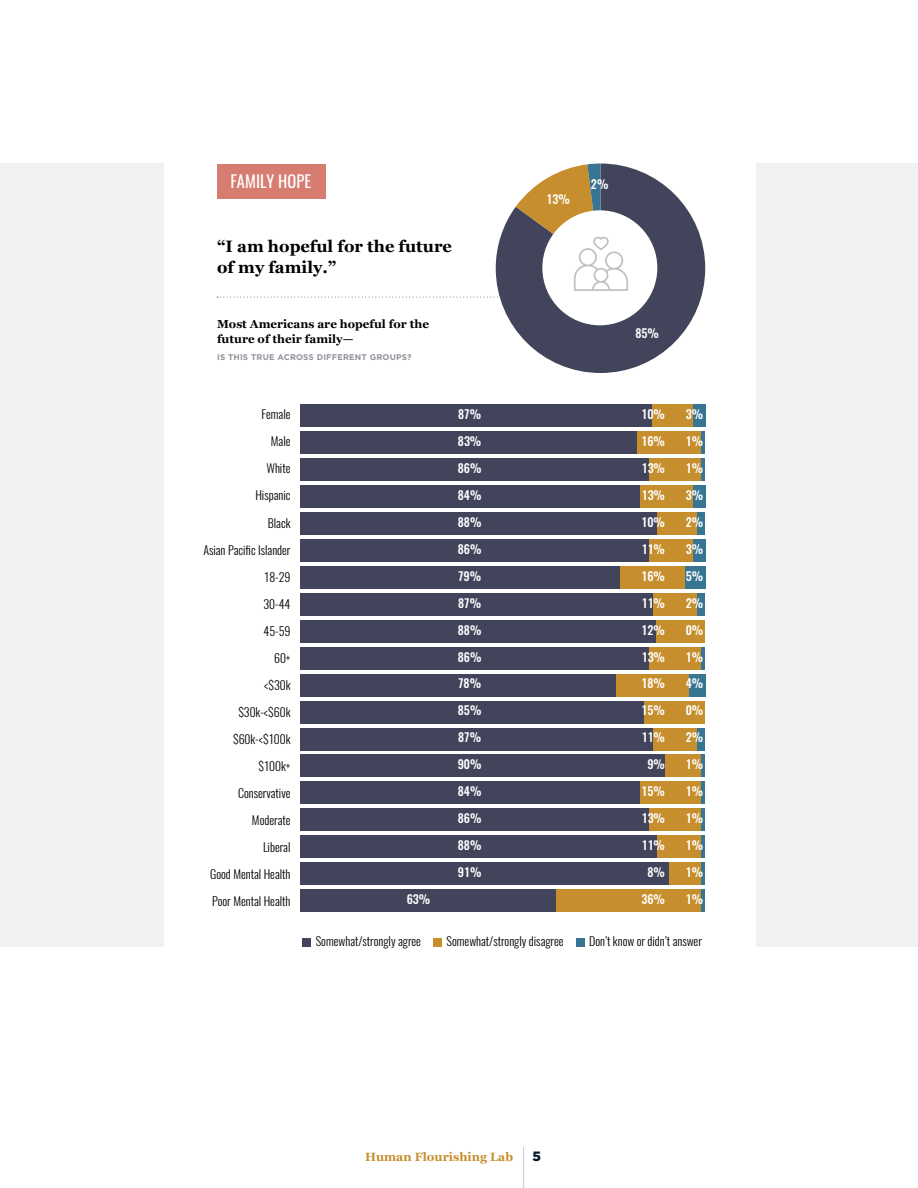
<style>
.page{position:relative;width:918px;height:1188px;background:#fff}
.page>*{position:absolute;margin:0;border:0;box-sizing:border-box;transform-origin:0 0}
.t1{font:700 16.5px/21px "Georgia";color:#000}
.t2{font:16.5px "Oswald";letter-spacing:.005em;color:#fff}
.t3{font:900 13.5px "Gotham";color:#05192d}
.t4{font:300 12px "Oswald";color:#000}
.t5{font:500 12px "Oswald";color:#fff}
.t6{font:700 12px "Georgia";color:#c68e2d}
.t7{font:700 11.7px/15px "Georgia";color:#000}
.t8{font:700 8.25px "Gotham";letter-spacing:.02em;color:#92949c}
</style>
<div class="page">
<hr style="left:523px;top:1147px;width:1px;height:41px;background:#cacace">
<svg style="left:217px;top:297px;width:278px;height:1px"></svg>
<svg style="left:496px;top:167px;width:209px;height:206px;fill:#42445b"></svg>
<div style="left:0;top:164px;width:163px;height:783px;background:#f3f2f3"></div>
<div style="left:756px;top:164px;width:162px;height:783px;background:#f3f2f3"></div>
<div style="left:217px;top:164px;width:108px;height:34px;background:#d67c71"></div>
<div style="left:542px;top:210px;width:115px;height:115px;background:#fff;border-radius:50%"></div>
<div style="left:300px;top:701px;width:344px;height:22px;background:#42445b"></div>
<div style="left:644px;top:701px;width:61px;height:22px;background:#c68e2d"></div>
<div style="left:300px;top:620px;width:357px;height:22px;background:#42445b"></div>
<div style="left:657px;top:620px;width:48px;height:22px;background:#c68e2d"></div>
<div style="left:300px;top:890px;width:256px;height:22px;background:#42445b"></div>
<div style="left:556px;top:890px;width:145px;height:22px;background:#c68e2d"></div>
<hr style="left:701px;top:890px;width:4px;height:22px;background:#387592">
<div style="left:300px;top:863px;width:369px;height:22px;background:#42445b"></div>
<div style="left:669px;top:863px;width:32px;height:22px;background:#c68e2d"></div>
<hr style="left:701px;top:863px;width:4px;height:22px;background:#387592">
<div style="left:300px;top:836px;width:357px;height:22px;background:#42445b"></div>
<div style="left:657px;top:836px;width:44px;height:22px;background:#c68e2d"></div>
<hr style="left:701px;top:836px;width:4px;height:22px;background:#387592">
<div style="left:300px;top:809px;width:349px;height:22px;background:#42445b"></div>
<div style="left:649px;top:809px;width:52px;height:22px;background:#c68e2d"></div>
<hr style="left:701px;top:809px;width:4px;height:22px;background:#387592">
<div style="left:300px;top:782px;width:341px;height:22px;background:#42445b"></div>
<div style="left:641px;top:782px;width:60px;height:22px;background:#c68e2d"></div>
<hr style="left:701px;top:782px;width:4px;height:22px;background:#387592">
<div style="left:300px;top:755px;width:365px;height:22px;background:#42445b"></div>
<div style="left:665px;top:755px;width:36px;height:22px;background:#c68e2d"></div>
<hr style="left:701px;top:755px;width:4px;height:22px;background:#387592">
<div style="left:300px;top:728px;width:353px;height:22px;background:#42445b"></div>
<div style="left:653px;top:728px;width:44px;height:22px;background:#c68e2d"></div>
<div style="left:697px;top:728px;width:8px;height:22px;background:#387592"></div>
<div style="left:300px;top:674px;width:316px;height:22px;background:#42445b"></div>
<div style="left:616px;top:674px;width:73px;height:22px;background:#c68e2d"></div>
<div style="left:689px;top:674px;width:16px;height:22px;background:#387592"></div>
<div style="left:300px;top:647px;width:349px;height:22px;background:#42445b"></div>
<div style="left:649px;top:647px;width:52px;height:22px;background:#c68e2d"></div>
<hr style="left:701px;top:647px;width:4px;height:22px;background:#387592">
<div style="left:300px;top:593px;width:353px;height:22px;background:#42445b"></div>
<div style="left:653px;top:593px;width:44px;height:22px;background:#c68e2d"></div>
<div style="left:697px;top:593px;width:8px;height:22px;background:#387592"></div>
<div style="left:300px;top:566px;width:320px;height:22px;background:#42445b"></div>
<div style="left:620px;top:566px;width:65px;height:22px;background:#c68e2d"></div>
<div style="left:685px;top:566px;width:20px;height:22px;background:#387592"></div>
<div style="left:300px;top:539px;width:349px;height:22px;background:#42445b"></div>
<div style="left:649px;top:539px;width:44px;height:22px;background:#c68e2d"></div>
<div style="left:693px;top:539px;width:12px;height:22px;background:#387592"></div>
<div style="left:300px;top:512px;width:357px;height:22px;background:#42445b"></div>
<div style="left:657px;top:512px;width:40px;height:22px;background:#c68e2d"></div>
<div style="left:697px;top:512px;width:8px;height:22px;background:#387592"></div>
<div style="left:300px;top:485px;width:341px;height:22px;background:#42445b"></div>
<div style="left:641px;top:485px;width:52px;height:22px;background:#c68e2d"></div>
<div style="left:693px;top:485px;width:12px;height:22px;background:#387592"></div>
<div style="left:300px;top:458px;width:349px;height:22px;background:#42445b"></div>
<div style="left:649px;top:458px;width:52px;height:22px;background:#c68e2d"></div>
<hr style="left:701px;top:458px;width:4px;height:22px;background:#387592">
<div style="left:300px;top:431px;width:337px;height:22px;background:#42445b"></div>
<div style="left:637px;top:431px;width:64px;height:22px;background:#c68e2d"></div>
<hr style="left:701px;top:431px;width:4px;height:22px;background:#387592">
<div style="left:300px;top:404px;width:353px;height:22px;background:#42445b"></div>
<div style="left:653px;top:404px;width:40px;height:22px;background:#c68e2d"></div>
<div style="left:693px;top:404px;width:12px;height:22px;background:#387592"></div>
<div style="left:302px;top:938px;width:9px;height:8px;background:#42445b"></div>
<div style="left:433px;top:938px;width:9px;height:8px;background:#c68e2d"></div>
<div style="left:576px;top:938px;width:8px;height:8px;background:#387592"></div>
<svg style="left:516px;top:164px;width:112px;height:127px"></svg>
<h1 class="t2" style="left:231px;top:173px;width:82px">FAMILY HOPE</h1>
<h1 class="t1" style="left:217px;top:237px;width:236px">“I am hopeful for the future of my family.”</h1>
<p class="t7" style="left:217px;top:317px;width:213px">Most Americans are hopeful for the future of their family—</p>
<p class="t8" style="left:217px;top:353px;width:196px">IS THIS TRUE ACROSS DIFFERENT GROUPS?</p>
<p class="t4" style="left:261px;top:408px;width:31px">Female</p>
<p class="t4" style="left:271px;top:436px;width:21px">Male</p>
<p class="t4" style="left:266px;top:463px;width:26px">White</p>
<p class="t4" style="left:255px;top:490px;width:37px">Hispanic</p>
<p class="t4" style="left:268px;top:517px;width:24px">Black</p>
<p class="t4" style="left:203px;top:539px;width:89px">Asian Pacific Islander</p>
<p class="t4" style="left:264px;top:571px;width:28px">18-29</p>
<p class="t4" style="left:264px;top:598px;width:29px">30-44</p>
<p class="t4" style="left:264px;top:625px;width:28px">45-59</p>
<p class="t4" style="left:274px;top:652px;width:18px">60+</p>
<p class="t4" style="left:264px;top:679px;width:28px">&lt;$30k</p>
<p class="t4" style="left:238px;top:706px;width:54px">$30k-&lt;$60k</p>
<p class="t4" style="left:233px;top:733px;width:59px">$60k-&lt;$100k</p>
<p class="t4" style="left:259px;top:760px;width:33px">$100k+</p>
<p class="t4" style="left:238px;top:783px;width:54px">Conservative</p>
<p class="t4" style="left:252px;top:810px;width:40px">Moderate</p>
<p class="t4" style="left:263px;top:837px;width:29px">Liberal</p>
<p class="t4" style="left:210px;top:864px;width:82px">Good Mental Health</p>
<p class="t4" style="left:212px;top:891px;width:80px">Poor Mental Health</p>
<p class="t5" style="left:407px;top:893px;width:25px">63%</p>
<p class="t5" style="left:458px;top:408px;width:24px">87%</p>
<p class="t5" style="left:458px;top:435px;width:25px">83%</p>
<p class="t5" style="left:458px;top:462px;width:25px">86%</p>
<p class="t5" style="left:458px;top:489px;width:25px">84%</p>
<p class="t5" style="left:458px;top:516px;width:25px">88%</p>
<p class="t5" style="left:458px;top:543px;width:25px">86%</p>
<p class="t5" style="left:458px;top:570px;width:24px">79%</p>
<p class="t5" style="left:458px;top:597px;width:24px">87%</p>
<p class="t5" style="left:458px;top:624px;width:25px">88%</p>
<p class="t5" style="left:458px;top:650px;width:25px">86%</p>
<p class="t5" style="left:458px;top:677px;width:24px">78%</p>
<p class="t5" style="left:458px;top:704px;width:25px">85%</p>
<p class="t5" style="left:458px;top:731px;width:24px">87%</p>
<p class="t5" style="left:458px;top:758px;width:25px">90%</p>
<p class="t5" style="left:458px;top:785px;width:25px">84%</p>
<p class="t5" style="left:458px;top:812px;width:25px">86%</p>
<p class="t5" style="left:458px;top:839px;width:25px">88%</p>
<p class="t5" style="left:458px;top:866px;width:25px">91%</p>
<p class="t5" style="left:547px;top:193px;width:25px">13%</p>
<p class="t5" style="left:591px;top:178px;width:19px">2%</p>
<p class="t5" style="left:635px;top:327px;width:25px">85%</p>
<p class="t5" style="left:642px;top:408px;width:25px">10%</p>
<p class="t5" style="left:642px;top:435px;width:25px">16%</p>
<p class="t5" style="left:642px;top:462px;width:25px">13%</p>
<p class="t5" style="left:642px;top:489px;width:25px">13%</p>
<p class="t5" style="left:642px;top:516px;width:25px">10%</p>
<p class="t5" style="left:642px;top:543px;width:25px">11%</p>
<p class="t5" style="left:642px;top:570px;width:25px">16%</p>
<p class="t5" style="left:642px;top:597px;width:25px">11%</p>
<p class="t5" style="left:642px;top:624px;width:25px">12%</p>
<p class="t5" style="left:642px;top:650px;width:25px">13%</p>
<p class="t5" style="left:642px;top:677px;width:25px">18%</p>
<p class="t5" style="left:642px;top:704px;width:25px">15%</p>
<p class="t5" style="left:642px;top:731px;width:25px">11%</p>
<p class="t5" style="left:648px;top:758px;width:19px">9%</p>
<p class="t5" style="left:642px;top:785px;width:25px">15%</p>
<p class="t5" style="left:642px;top:812px;width:25px">13%</p>
<p class="t5" style="left:642px;top:839px;width:25px">11%</p>
<p class="t5" style="left:648px;top:866px;width:19px">8%</p>
<p class="t5" style="left:642px;top:893px;width:25px">36%</p>
<p class="t5" style="left:686px;top:408px;width:19px">3%</p>
<p class="t5" style="left:686px;top:435px;width:19px">1%</p>
<p class="t5" style="left:686px;top:462px;width:19px">1%</p>
<p class="t5" style="left:686px;top:489px;width:19px">3%</p>
<p class="t5" style="left:686px;top:516px;width:19px">2%</p>
<p class="t5" style="left:686px;top:543px;width:19px">3%</p>
<p class="t5" style="left:686px;top:570px;width:19px">5%</p>
<p class="t5" style="left:686px;top:597px;width:19px">2%</p>
<p class="t5" style="left:686px;top:624px;width:19px">0%</p>
<p class="t5" style="left:686px;top:650px;width:19px">1%</p>
<p class="t5" style="left:686px;top:677px;width:19px">4%</p>
<p class="t5" style="left:686px;top:704px;width:19px">0%</p>
<p class="t5" style="left:686px;top:731px;width:19px">2%</p>
<p class="t5" style="left:686px;top:758px;width:19px">1%</p>
<p class="t5" style="left:686px;top:785px;width:19px">1%</p>
<p class="t5" style="left:686px;top:812px;width:19px">1%</p>
<p class="t5" style="left:686px;top:839px;width:19px">1%</p>
<p class="t5" style="left:686px;top:866px;width:19px">1%</p>
<p class="t5" style="left:686px;top:893px;width:19px">1%</p>
<p class="t4" style="left:316px;top:931px;width:107px">Somewhat/strongly agree</p>
<p class="t4" style="left:447px;top:931px;width:119px">Somewhat/strongly disagree</p>
<p class="t4" style="left:589px;top:931px;width:114px">Don’t know or didn’t answer</p>
<p class="t6" style="left:365px;top:1152px;width:150px">Human Flourishing Lab</p>
<p class="t3" style="left:533px;top:1150px;width:10px">5</p>
</div>
